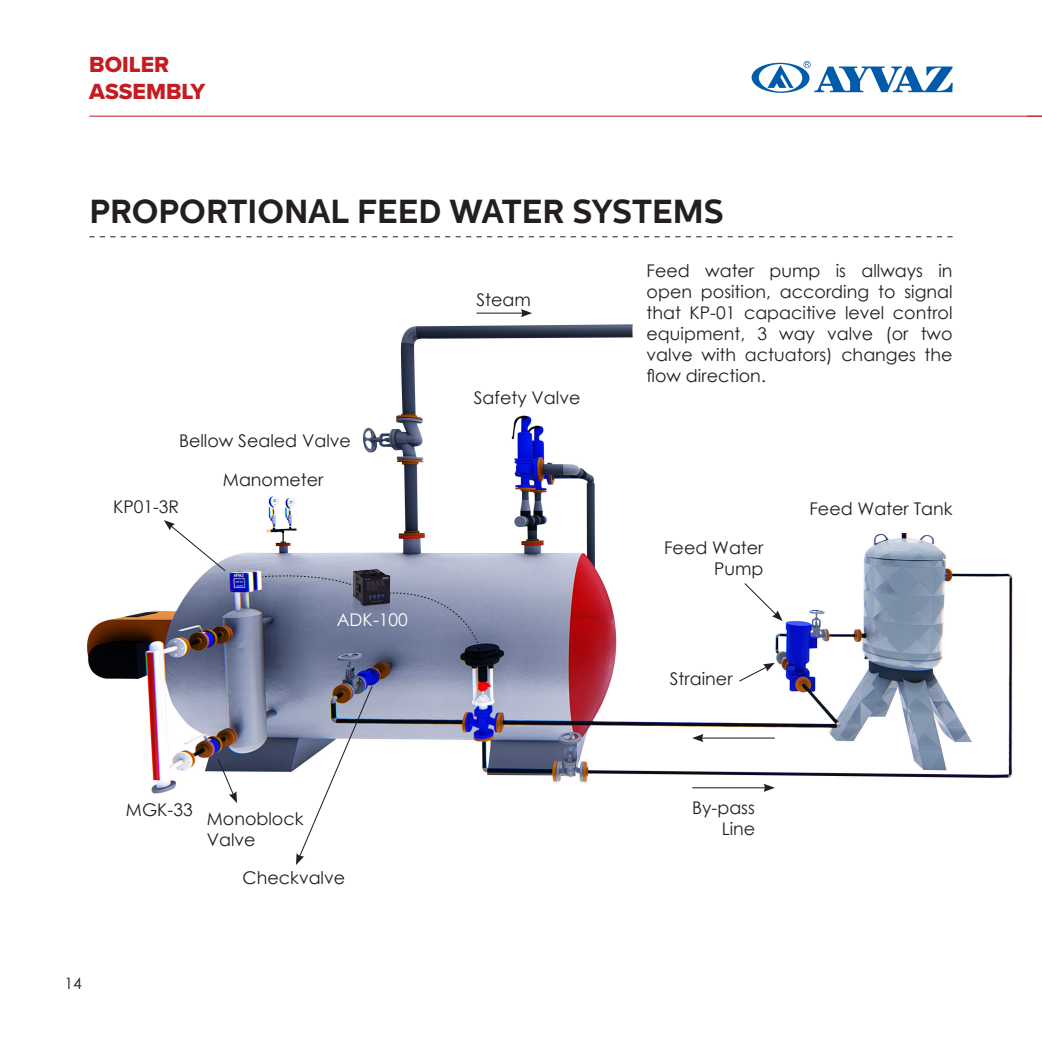
<style>
.page{position:relative;width:1042px;height:1042px;background:#fff}
.page>*{position:absolute;margin:0;border:0;box-sizing:border-box;transform-origin:0 0}
.t1{font:700 33.25px "Centrale Sans";color:#231f20}
.t2{font:22.75px/26.6px "Proxima Nova Extrabld";color:#c51c22}
.t3{font:17.5px/21px "Century Gothic";color:#231f20;text-align:right}
.t4{font:17.5px "Century Gothic";color:#fff}
.t5{font:15.75px "Century Gothic";color:#231f20}
</style>
<div class="page">
<svg style="left:751px;top:61px;width:201px;height:32px"></svg>
<hr style="left:89px;top:116px;width:953px;height:1px;background:#c51c22">
<img style="left:87px;top:236px;width:926px;height:558px">
<svg style="left:217px;top:757px;width:20px;height:46px"></svg>
<svg style="left:164px;top:520px;width:63px;height:52px"></svg>
<svg style="left:296px;top:685px;width:77px;height:180px"></svg>
<svg style="left:743px;top:582px;width:39px;height:39px"></svg>
<svg style="left:738px;top:663px;width:37px;height:19px"></svg>
<hr style="left:476px;top:313px;width:48px;height:1px;background:#231f20">
<svg style="left:521px;top:309px;width:11px;height:8px"></svg>
<hr style="left:701px;top:737px;width:74px;height:1px;background:#231f20">
<svg style="left:692px;top:734px;width:11px;height:8px"></svg>
<hr style="left:692px;top:787px;width:74px;height:1px;background:#231f20">
<svg style="left:763px;top:784px;width:12px;height:8px"></svg>
<svg style="left:261px;top:573px;width:221px;height:77px;background:#79829f"></svg>
<img style="left:347px;top:567px;width:49px;height:59px">
<svg style="left:89px;top:236px;width:863px;height:1px"></svg>
<h2 class="t2" style="left:89px;top:51px;width:118px">BOILER<br>ASSEMBLY</h2>
<p class="t1" style="left:89px;top:192px;width:636px">PROPORTIONAL FEED WATER SYSTEMS</p>
<p class="t3" style="left:179px;top:430px;width:173px">Bellow Sealed Valve</p>
<p class="t3" style="left:223px;top:469px;width:102px">Manometer</p>
<p class="t3" style="left:113px;top:495px;width:68px">KP01-3R</p>
<p class="t4" style="left:337px;top:607px;width:73px">ADK-100</p>
<p class="t3" style="left:476px;top:289px;width:56px">Steam</p>
<p class="t3" style="left:474px;top:387px;width:108px">Safety Valve</p>
<p class="t5" style="left:64px;top:972px;width:19px">14</p>
<p class="t3" style="left:126px;top:799px;width:68px">MGK-33</p>
<p class="t3" style="left:207px;top:808px;width:98px">Monoblock</p>
<p class="t3" style="left:207px;top:829px;width:50px">Valve</p>
<p class="t3" style="left:243px;top:867px;width:104px">Checkvalve</p>
<p class="t3" style="left:646px;top:260px;width:307px;text-align:justify">Feed water pump is allways in open position, according to signal that KP-01 capacitive level control equipment, 3 way valve (or two valve with actuators) changes the flow direction.</p>
<p class="t3" style="left:664px;top:537px;width:101px">Feed Water<br>Pump</p>
<p class="t3" style="left:670px;top:668px;width:64px">Strainer</p>
<p class="t3" style="left:692px;top:797px;width:65px">By-pass<br>Line</p>
<p class="t3" style="left:809px;top:498px;width:145px">Feed Water Tank</p>
</div>
